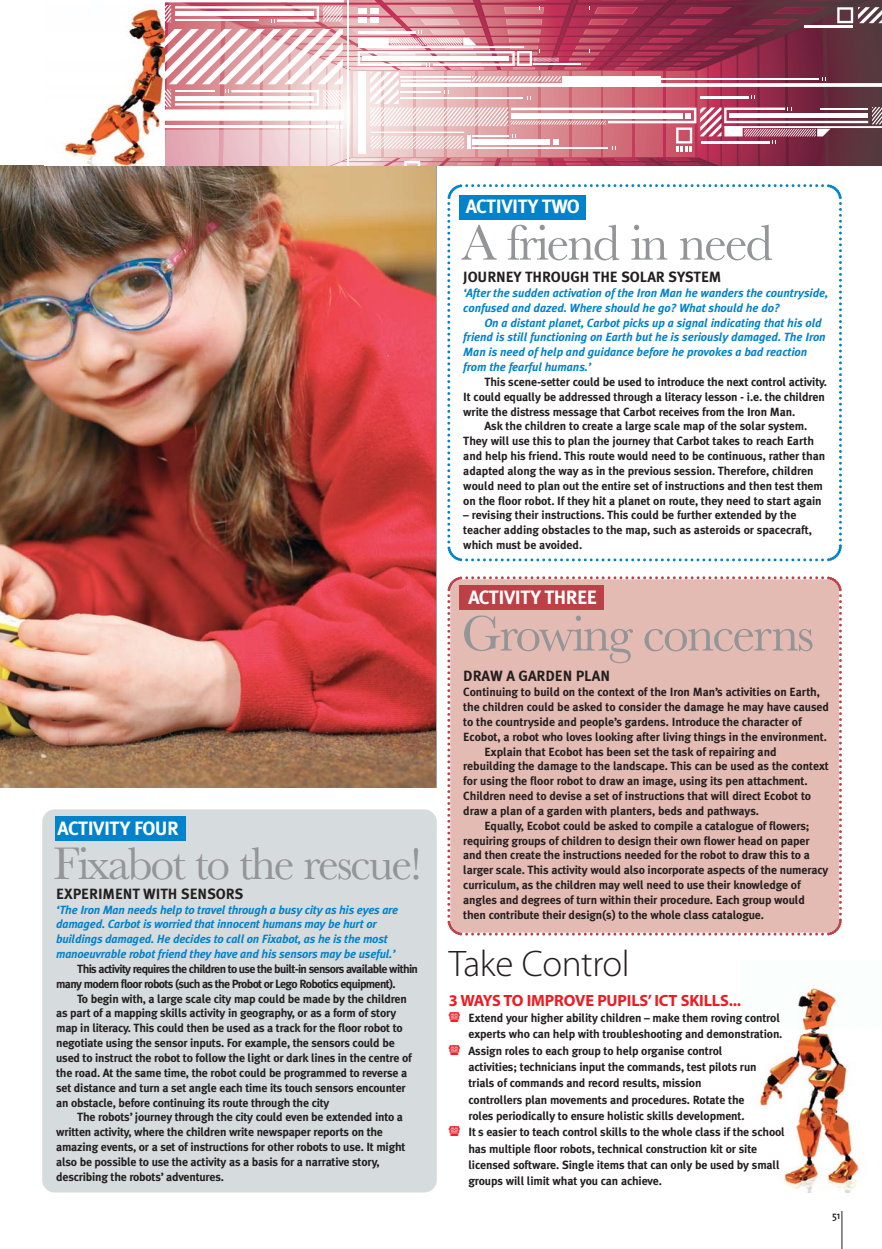
<style>
.page{position:relative;width:882px;height:1249px;background:#fff}
.page>*{position:absolute;margin:0;border:0;box-sizing:border-box;transform-origin:0 0}
.t1{font:51.9px "Baskerville";letter-spacing:-.04em;color:#939598}
.t2{font:47.4px "Baskerville";letter-spacing:-.045em;color:#939598}
.t3{font:300 37.05px "Myriad Pro";letter-spacing:-.01em;color:#231f20}
.t4{font:700 19.35px "Meta Plus";letter-spacing:-.03em;color:#fff}
.t5{font:700 16.35px "Myriad Pro";letter-spacing:-.01em;color:#ed1c24}
.t6{font:700 14.85px "Meta Plus";letter-spacing:-.005em;color:#231f20}
.t7{font:700 11.85px/14.9px "Meta Plus";letter-spacing:-.01em;color:#231f20}
.t8{font:italic 700 11.85px/14.9px "Meta Plus";letter-spacing:-.005em;color:#0083ca}
.t9{font:700 11.85px/14.9px "Meta Plus";letter-spacing:-.055em;color:#231f20}
.t10{font:600 10.35px "The Sans";color:#231f20}
.s1{font-family:"Great Head";font-weight:400;font-size:12.6px;color:#ed1c24}
.s2{color:#fff}
</style>
<div class="page">
<img style="left:758px;top:982px;width:107px;height:210px">
<svg style="left:447px;top:184px;width:395px;height:378px"></svg>
<div style="left:42px;top:809px;width:394px;height:383px;background:#d6dcde;border-radius:13px"></div>
<img style="left:0;top:165px;width:435px;height:623px">
<hr style="left:841px;top:1211px;width:1px;height:38px;background:#231f20">
<div style="left:459px;top:195px;width:127px;height:24px;background:#0083ca"></div>
<div style="left:55px;top:817px;width:130px;height:24px;background:#0083ca"></div>
<div style="left:447px;top:576px;width:395px;height:360px;background:#e4bbb3"></div>
<div style="left:459px;top:586px;width:144px;height:24px;background:#bb4147"></div>
<svg style="left:165px;top:0;width:716px;height:165px"></svg>
<hr style="left:347px;top:0;width:1px;height:165px;background:#fff">
<img style="left:61px;top:9px;width:104px;height:156px">
<h3 class="t4" style="left:58px;top:820px;width:123px">ACTIVITY FOUR</h3>
<h2 class="t2" style="left:53px;top:846px;width:370px">Fixabot to the rescue!</h2>
<p class="t6" style="left:56px;top:887px;width:189px">EXPERIMENT WITH SENSORS</p>
<p class="t8" style="left:56px;top:903px;width:343px">‘The Iron Man needs help to travel through a busy city as his eyes are damaged. Carbot is worried that innocent humans may be hurt or buildings damaged. He decides to call on Fixabot, as he is the most manoeuvrable robot friend they have and his sensors may be useful.’</p>
<p class="t9" style="left:56px;top:962px;width:363px;text-indent:21px">This activity requires the children to use the built-in sensors available within many modern floor robots (such as the Probot or Lego Robotics equipment).</p>
<p class="t7" style="left:56px;top:992px;width:357px;text-indent:21px">To begin with, a large scale city map could be made by the children as part of a mapping skills activity in geography, or as a form of story map in literacy. This could then be used as a track for the floor robot to negotiate using the sensor inputs. For example, the sensors could be used to instruct the robot to follow the light or dark lines in the centre of the road. At the same time, the robot could be programmed to reverse a set distance and turn a set angle each time its touch sensors encounter an obstacle, before continuing its route through the city</p>
<p class="t7" style="left:56px;top:1110px;width:351px;text-indent:21px">The robots’ journey through the city could even be extended into a written activity, where the children write newspaper reports on the amazing events, or a set of instructions for other robots to use. It might also be possible to use the activity as a basis for a narrative story, describing the robots’ adventures.</p>
<h3 class="t4" style="left:465px;top:199px;width:115px">ACTIVITY TWO</h3>
<h1 class="t1" style="left:461px;top:224px;width:312px">A friend in need</h1>
<p class="t6" style="left:463px;top:271px;width:259px">JOURNEY THROUGH THE SOLAR SYSTEM</p>
<p class="t8" style="left:463px;top:286px;width:366px">‘After the sudden activation of the Iron Man he wanders the countryside, confused and dazed. Where should he go? What should he do?</p>
<p class="t8" style="left:463px;top:316px;width:364px;text-indent:21px">On a distant planet, Carbot picks up a signal indicating that his old friend is still functioning on Earth but he is seriously damaged. The Iron Man is need of help and guidance before he provokes a bad reaction from the fearful humans.’</p>
<p class="t7" style="left:484px;top:375px;width:344px">This scene-setter could be used to introduce the next control activity.</p>
<p class="t7" style="left:463px;top:390px;width:363px">It could equally be addressed through a literacy lesson - i.e. the children</p>
<p class="t7" style="left:463px;top:405px;width:333px">write the distress message that Carbot receives from the Iron Man.</p>
<p class="t7" style="left:484px;top:420px;width:324px">Ask the children to create a large scale map of the solar system.</p>
<p class="t7" style="left:463px;top:434px;width:352px">They will use this to plan the journey that Carbot takes to reach Earth</p>
<p class="t7" style="left:463px;top:449px;width:363px">and help his friend. This route would need to be continuous, rather than</p>
<p class="t7" style="left:463px;top:464px;width:352px">adapted along the way as in the previous session. Therefore, children</p>
<p class="t7" style="left:463px;top:479px;width:361px">would need to plan out the entire set of instructions and then test them</p>
<p class="t7" style="left:463px;top:494px;width:360px">on the floor robot. If they hit a planet on route, they need to start again</p>
<p class="t7" style="left:463px;top:509px;width:350px">– revising their instructions. This could be further extended by the teacher adding obstacles to the map, such as asteroids or spacecraft, which must be avoided.</p>
<h3 class="t4" style="left:468px;top:589px;width:130px">ACTIVITY THREE</h3>
<h1 class="t1" style="left:461px;top:615px;width:354px">Growing concerns</h1>
<p class="t6" style="left:463px;top:670px;width:148px">DRAW A GARDEN PLAN</p>
<p class="t7" style="left:463px;top:685px;width:358px">Continuing to build on the context of the Iron Man’s activities on Earth,</p>
<p class="t7" style="left:463px;top:700px;width:367px">the children could be asked to consider the damage he may have caused</p>
<p class="t7" style="left:463px;top:715px;width:340px">to the countryside and people’s gardens. Introduce the character of</p>
<p class="t7" style="left:463px;top:730px;width:365px">Ecobot, a robot who loves looking after living things in the environment.</p>
<p class="t7" style="left:484px;top:745px;width:294px">Explain that Ecobot has been set the task of repairing and</p>
<p class="t7" style="left:463px;top:759px;width:367px">rebuilding the damage to the landscape. This can be used as the context</p>
<p class="t7" style="left:463px;top:774px;width:346px">for using the floor robot to draw an image, using its pen attachment.</p>
<p class="t7" style="left:463px;top:789px;width:349px">Children need to devise a set of instructions that will direct Ecobot to</p>
<p class="t7" style="left:463px;top:804px;width:297px">draw a plan of a garden with planters, beds and pathways.</p>
<p class="t7" style="left:484px;top:819px;width:326px">Equally, Ecobot could be asked to compile a catalogue of flowers;</p>
<p class="t7" style="left:463px;top:834px;width:348px">requiring groups of children to design their own flower head on paper</p>
<p class="t7" style="left:463px;top:848px;width:348px">and then create the instructions needed for the robot to draw this to a</p>
<p class="t7" style="left:463px;top:863px;width:366px">larger scale. This activity would also incorporate aspects of the numeracy</p>
<p class="t7" style="left:463px;top:878px;width:339px">curriculum, as the children may well need to use their knowledge of</p>
<p class="t7" style="left:463px;top:893px;width:343px">angles and degrees of turn within their procedure. Each group would</p>
<p class="t7" style="left:463px;top:908px;width:302px">then contribute their design(s) to the whole class catalogue.</p>
<h3 class="t3" style="left:448px;top:942px;width:182px">Take Control</h3>
<h3 class="t5" style="left:448px;top:991px;width:294px">3 WAYS TO IMPROVE PUPILS’ ICT SKILLS...</h3>
<p class="t7" style="left:448px;top:1011px;width:332px"><span class="s1">S</span> Extend your higher ability children – make them roving control</p>
<p class="t7" style="left:468px;top:1027px;width:315px">experts who can help with troubleshooting and demonstration.</p>
<p class="t7" style="left:448px;top:1044px;width:275px"><span class="s1">S</span> Assign roles to each group to help organise control</p>
<p class="t7" style="left:468px;top:1060px;width:289px">activities; technicians input the commands, test pilots run</p>
<p class="t7" style="left:468px;top:1076px;width:234px">trials of commands and record results, mission</p>
<p class="t7" style="left:468px;top:1093px;width:277px">controllers plan movements and procedures. Rotate the</p>
<p class="t7" style="left:468px;top:1109px;width:277px">roles periodically to ensure holistic skills development.</p>
<p class="t7" style="left:448px;top:1125px;width:337px"><span class="s1">S</span> It<span class="s2">’</span>s easier to teach control skills to the whole class if the school</p>
<p class="t7" style="left:468px;top:1142px;width:290px">has multiple floor robots, technical construction kit or site</p>
<p class="t7" style="left:468px;top:1158px;width:312px">licensed software. Single items that can only be used by small</p>
<p class="t7" style="left:468px;top:1174px;width:195px">groups will limit what you can achieve.</p>
<p class="t10" style="left:831px;top:1206px;width:10px">51</p>
</div>
